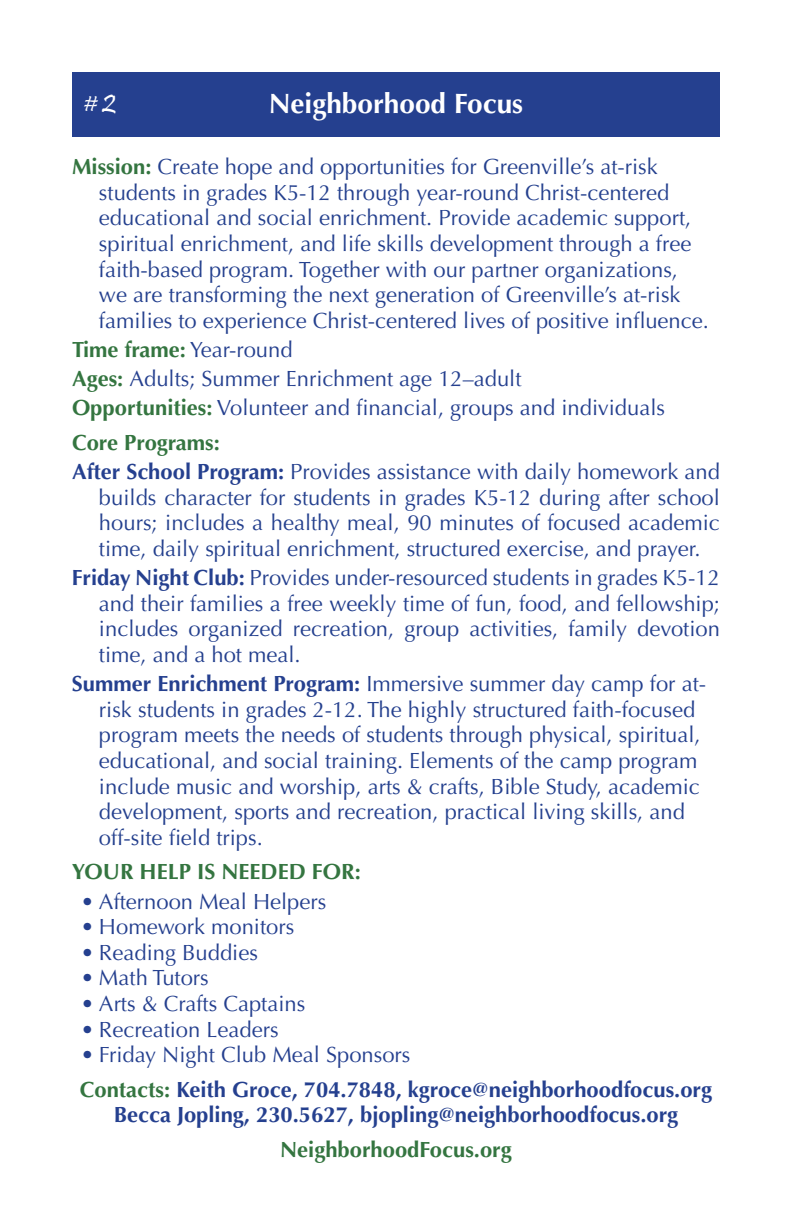
<style>
.page{position:relative;width:792px;height:1224px;background:#fff}
.page>*{position:absolute;margin:0;border:0;box-sizing:border-box;transform-origin:0 0}
.t1{font:700 28px "Optima LT Std";color:#fff}
.t2{font:28px "Pristina";color:#fff}
.t3{font:22px/25.6px "Optima LT Std";color:#24408e}
.t4{font:22px/29.2px "Optima LT Std";color:#25408f}
.t5{font:700 22px/34.6px "Optima LT Std";color:#25408f}
.t6{font:700 22px "Optima LT Std";color:#347540}
.s1{font-weight:700;color:#347540}
.s2{font-weight:700;color:#25408f}
.s3{font-weight:400}
.s4{color:#347540}
.s5{font-size:32px}
</style>
<div class="page">
<div style="left:72px;top:72px;width:648px;height:65px;background:#25408f"></div>
<p class="t1" style="left:269px;top:87px;width:256px">Neighborhood Focus</p>
<p class="t3" style="left:99px;top:154px;width:612px;text-indent:-27px"><span class="s1">Mission:</span> Create hope and opportunities for Greenville’s at-risk students in grades K5-12 through year-round Christ-centered educational and social enrichment. Provide academic support, spiritual enrichment, and life skills development through a free faith-based program. Together with our partner organizations, we are transforming the next generation of Greenville’s at-risk families to experience Christ-centered lives of positive influence.</p>
<p class="t4" style="left:72px;top:335px;width:595px"><span class="s1">Time frame:</span> Year-round<br><span class="s1">Ages:</span> Adults; Summer Enrichment age 12–adult<br><span class="s1">Opportunities:</span> Volunteer and financial, groups and individuals</p>
<p class="t3" style="left:72px;top:428px;width:650px;line-height:29.2px"><span class="s1">Core Programs:<br></span><span class="s2">After School Program:</span> Provides assistance with daily homework and</p>
<p class="t3" style="left:99px;top:485px;width:622px;text-align:justify">builds character for students in grades K5-12 during after school hours; includes a healthy meal, 90 minutes of focused academic time, daily spiritual enrichment, structured exercise, and prayer.</p>
<p class="t3" style="left:99px;top:565px;width:623px;text-align:justify;text-indent:-27px"><span class="s2">Friday Night Club:</span> Provides under-resourced students in grades K5-12 and their families a free weekly time of fun, food, and fellowship; includes organized recreation, group activities, family devotion time, and a hot meal.</p>
<p class="t3" style="left:99px;top:671px;width:609px;text-indent:-27px"><span class="s2">Summer Enrichment Program:</span> Immersive summer day camp for at&shy;risk students in grades 2-12. The highly structured faith-focused program meets the needs of students through physical, spiritual, educational, and social training. Elements of the camp program include music and worship, arts &amp; crafts, Bible Study, academic development, sports and recreation, practical living skills, and off-site field trips.</p>
<p class="t6" style="left:72px;top:859px;width:290px">YOUR HELP IS NEEDED FOR:</p>
<p class="t4" style="left:81px;top:887px;width:247px">• Afternoon Meal Helpers</p>
<p class="t4" style="left:81px;top:913px;width:215px">• Homework monitors</p>
<p class="t4" style="left:81px;top:938px;width:178px">• Reading Buddies</p>
<p class="t4" style="left:81px;top:964px;width:129px">• Math Tutors</p>
<p class="t4" style="left:81px;top:989px;width:226px">• Arts &amp; Crafts Captains</p>
<p class="t4" style="left:81px;top:1015px;width:199px">• Recreation Leaders</p>
<p class="t5" style="left:80px;top:1038px;width:634px"><span class="s3">• Friday Night Club Meal Sponsors<br></span><span class="s4">Contacts:</span> Keith Groce, 704.7848, kgroce@neighborhoodfocus.org</p>
<p class="t5" style="left:114px;top:1098px;width:566px">Becca Jopling, 230.5627, bjopling@neighborhoodfocus.org</p>
<p class="t6" style="left:280px;top:1137px;width:233px">NeighborhoodFocus.org</p>
<p class="t2" style="left:84px;top:87px;width:34px">#<span class="s5">2</span></p>
</div>
